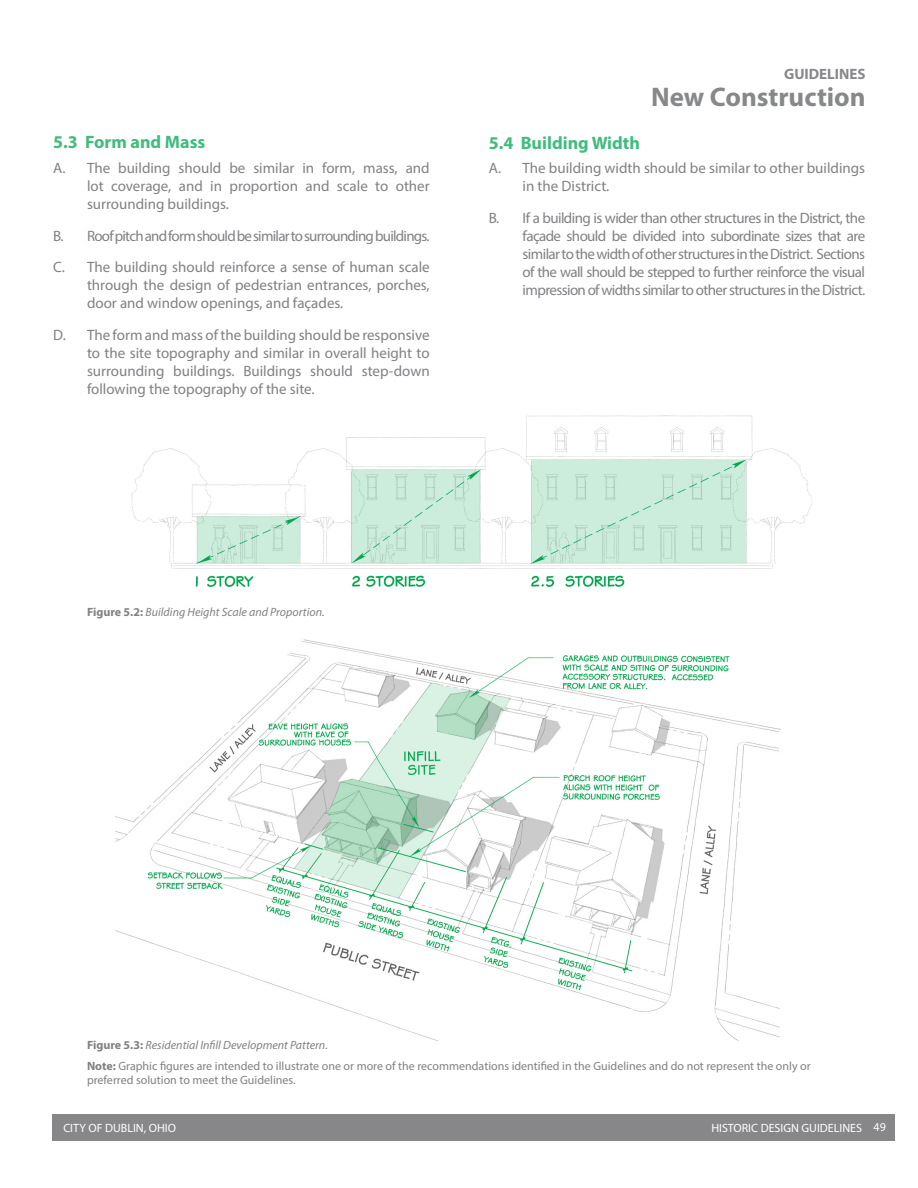
<style>
.page{position:relative;width:918px;height:1188px;background:#fff}
.page>*{position:absolute;margin:0;border:0;box-sizing:border-box;transform-origin:0 0}
.Header_Chapter_Topic{font:700 27px "Myriad Pro";color:#878889}
.Body_Text_Heading{font:700 18px "Myriad Pro";color:#40bc7c}
.t1{font:15px/18px "Myriad Pro";color:#808183;text-align:justify}
.t2{font:15px "Myriad Pro";letter-spacing:-.05em;color:#808183}
.Header_Chapter{font:700 15px "Myriad Pro";color:#878889}
.Photo_Graphic_Captions{font:12px/14.4px "Myriad Pro";color:#808183}
.Photo_Graphic_Captions-2{font:italic 12px "Myriad Pro";color:#808183}
.t3{font:12px "Myriad Pro";color:#fff}
.s1{font-weight:700;font-style:normal}
.s2{font-weight:700}
</style>
<div class="page">
<div style="left:52px;top:1114px;width:844px;height:27px;background:#878789"></div>
<img style="left:131px;top:415px;width:682px;height:173px">
<img style="left:116px;top:639px;width:665px;height:402px">
<p class="Body_Text_Heading" style="left:53px;top:131px;width:154px">5.3 Form and Mass</p>
<p class="t1" style="left:87px;top:159px;width:344px;text-indent:-34px">A. The building should be similar in form, mass, and lot coverage, and in proportion and scale to other surrounding buildings.</p>
<p class="t2" style="left:53px;top:226px;width:378px">B. Roof pitch and form should be similar to surrounding buildings.</p>
<p class="t1" style="left:87px;top:258px;width:344px;text-indent:-34px">C. The building should reinforce a sense of human scale through the design of pedestrian entrances, porches, door and window openings, and façades.</p>
<p class="t1" style="left:87px;top:325px;width:344px;text-indent:-34px">D. The form and mass of the building should be responsive to the site topography and similar in overall height to surrounding buildings. Buildings should step-down following the topography of the site.</p>
<p class="Header_Chapter" style="left:784px;top:64px;width:83px">GUIDELINES</p>
<p class="Header_Chapter_Topic" style="left:651px;top:79px;width:216px">New Construction</p>
<p class="Body_Text_Heading" style="left:489px;top:131px;width:153px">5.4 Building Width</p>
<p class="t1" style="left:523px;top:159px;width:344px;text-indent:-34px">A. The building width should be similar to other buildings in the District.</p>
<p class="t1" style="left:523px;top:208px;width:344px;text-indent:-34px">B. If a building is wider than other structures in the District, the façade should be divided into subordinate sizes that are similar to the width of other structures in the District. Sections of the wall should be stepped to further reinforce the visual impression of widths similar to other structures in the District.</p>
<p class="Photo_Graphic_Captions-2" style="left:87px;top:605px;width:239px"><span class="s1">Figure 5.2:</span> Building Height Scale and Proportion.</p>
<p class="Photo_Graphic_Captions-2" style="left:87px;top:1037px;width:242px"><span class="s1">Figure 5.3:</span> Residential Infill Development Pattern.</p>
<p class="Photo_Graphic_Captions" style="left:87px;top:1058px;width:725px"><span class="s2">Note:</span> Graphic figures are intended to illustrate one or more of the recommendations identified in the Guidelines and do not represent the only or preferred solution to meet the Guidelines.</p>
<p class="t3" style="left:63px;top:1120px;width:114px">CITY OF DUBLIN, OHIO</p>
<p class="t3" style="left:711px;top:1120px;width:176px">HISTORIC DESIGN GUIDELINES 49</p>
</div>
